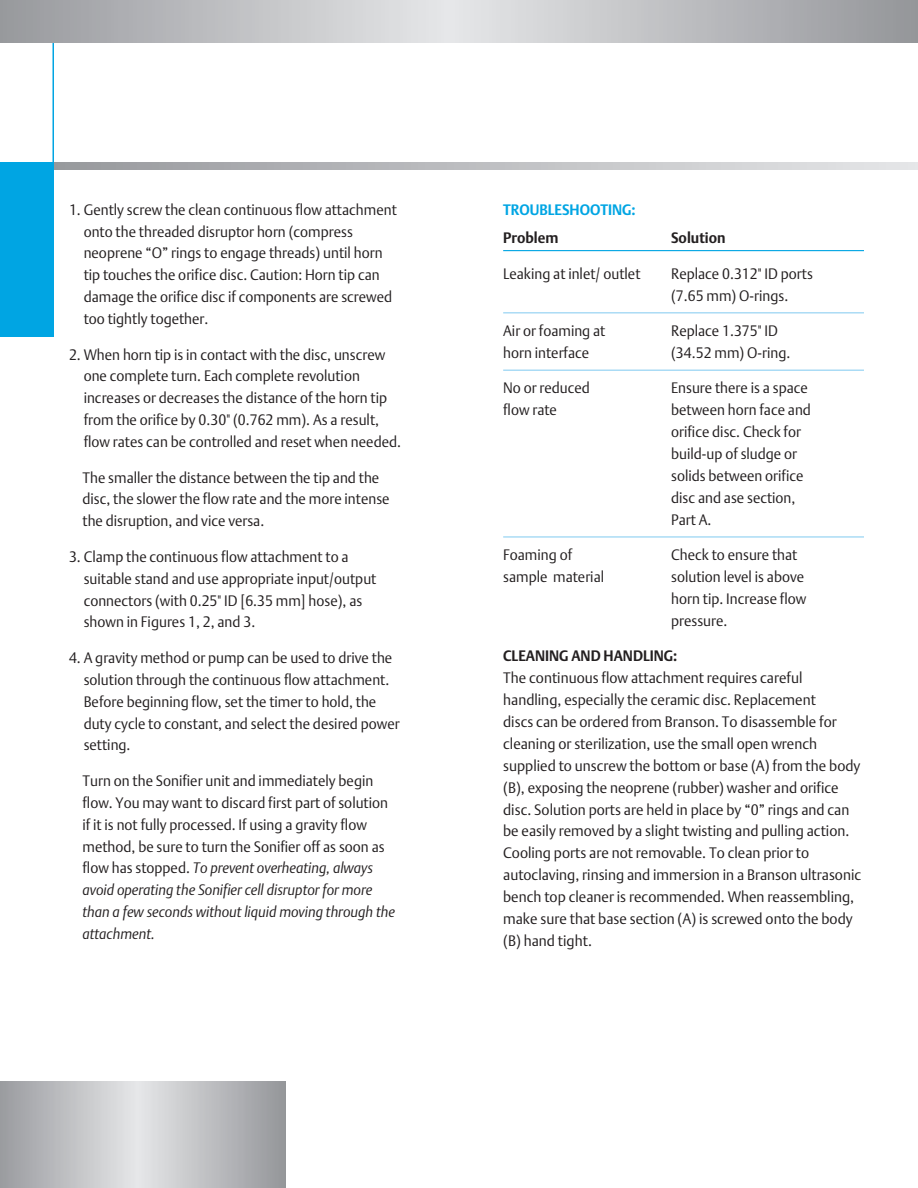
<style>
.page{position:relative;width:918px;height:1188px;background:#fff}
.page>*{position:absolute;margin:0;border:0;box-sizing:border-box;transform-origin:0 0}
.Body_plain{font:15px/21.9px "DTL Argo T Light";color:#231f20;scale:.95 1}
.Body_plain-2{font:700 15px "DTL Argo T";color:#00a5e3;scale:.95 1}
.Body_plain-3{font:700 15px "DTL Argo T";color:#231f20;scale:.95 1}
.s1{font-style:italic}
.s2{font-family:"DTL Argo T";font-weight:700}
</style>
<div class="page">
<svg style="left:54px;top:162px;width:864px;height:7px;background:#bebfc2"></svg>
<hr style="left:52px;top:0;width:2px;height:337px;background:#00a5e3">
<div style="left:0;top:162px;width:54px;height:175px;background:#00a5e3"></div>
<svg style="left:0;top:0;width:918px;height:43px;background:#bdbec1"></svg>
<svg style="left:0;top:1081px;width:285px;height:107px;background:#bebfc2"></svg>
<hr style="left:503px;top:250px;width:361px;height:1px;background:#00a5e3">
<hr style="left:503px;top:312px;width:361px;height:1px;background:#80caf0">
<hr style="left:503px;top:370px;width:361px;height:1px;background:#80caf0">
<hr style="left:503px;top:537px;width:361px;height:1px;background:#80caf0">
<p class="Body_plain" style="left:84px;top:198px;width:331px;text-indent:-15px">1. Gently screw the clean continuous flow attachment onto the threaded disruptor horn (compress neoprene “O” rings to engage threads) until horn tip touches the orifice disc. Caution: Horn tip can damage the orifice disc if components are screwed too tightly together.</p>
<p class="Body_plain" style="left:84px;top:343px;width:336px;text-indent:-15px">2. When horn tip is in contact with the disc, unscrew one complete turn. Each complete revolution increases or decreases the distance of the horn tip from the orifice by 0.30" (0.762 mm). As a result, flow rates can be controlled and reset when needed.</p>
<p class="Body_plain" style="left:82px;top:466px;width:325px">The smaller the distance between the tip and the disc, the slower the flow rate and the more intense the disruption, and vice versa.</p>
<p class="Body_plain" style="left:84px;top:545px;width:310px;text-indent:-15px">3. Clamp the continuous flow attachment to a suitable stand and use appropriate input/output connectors (with 0.25" ID [6.35 mm] hose), as shown in Figures 1, 2, and 3.</p>
<p class="Body_plain" style="left:84px;top:646px;width:334px;text-indent:-15px">4. A gravity method or pump can be used to drive the solution through the continuous flow attachment.<br>Before beginning flow, set the timer to hold, the duty cycle to constant, and select the desired power setting.</p>
<p class="Body_plain" style="left:82px;top:769px;width:330px">Turn on the Sonifier unit and immediately begin flow. You may want to discard first part of solution if it is not fully processed. If using a gravity flow method, be sure to turn the Sonifier off as soon as flow has stopped. <span class="s1">To prevent overheating, always avoid operating the Sonifier cell disruptor for more than a few seconds without liquid moving through the attachment.</span></p>
<p class="Body_plain-2" style="left:503px;top:200px;width:141px">TROUBLESHOOTING:</p>
<p class="Body_plain-3" style="left:503px;top:229px;width:60px">Problem</p>
<p class="Body_plain-3" style="left:671px;top:229px;width:59px">Solution</p>
<p class="Body_plain" style="left:503px;top:262px;width:146px">Leaking at inlet/ outlet</p>
<p class="Body_plain" style="left:671px;top:262px;width:151px">Replace 0.312" ID ports (7.65 mm) O-rings.</p>
<p class="Body_plain" style="left:503px;top:320px;width:109px">Air or foaming at</p>
<p class="Body_plain" style="left:671px;top:320px;width:114px">Replace 1.375" ID</p>
<p class="Body_plain" style="left:503px;top:342px;width:92px">horn interface</p>
<p class="Body_plain" style="left:671px;top:342px;width:127px">(34.52 mm) O-ring.</p>
<p class="Body_plain" style="left:503px;top:377px;width:93px">No or reduced</p>
<p class="Body_plain" style="left:671px;top:377px;width:145px">Ensure there is a space</p>
<p class="Body_plain" style="left:503px;top:399px;width:58px">flow rate</p>
<p class="Body_plain" style="left:671px;top:399px;width:149px">between horn face and orifice disc. Check for build-up of sludge or solids between orifice disc and ase section,<br>Part A.</p>
<p class="Body_plain" style="left:503px;top:544px;width:74px">Foaming of</p>
<p class="Body_plain" style="left:671px;top:544px;width:134px">Check to ensure that</p>
<p class="Body_plain" style="left:503px;top:566px;width:108px">sample material</p>
<p class="Body_plain" style="left:671px;top:566px;width:144px">solution level is above horn tip. Increase flow pressure.</p>
<p class="Body_plain" style="left:503px;top:645px;width:378px"><span class="s2">CLEANING AND HANDLING:<br></span>The continuous flow attachment requires careful handling, especially the ceramic disc. Replacement<br>discs can be ordered from Branson. To disassemble for cleaning or sterilization, use the small open wrench supplied to unscrew the bottom or base (A) from the body (B), exposing the neoprene (rubber) washer and orifice disc. Solution ports are held in place by “0” rings and can be easily removed by a slight twisting and pulling action.<br>Cooling ports are not removable. To clean prior to autoclaving, rinsing and immersion in a Branson ultrasonic bench top cleaner is recommended. When reassembling, make sure that base section (A) is screwed onto the body (B) hand tight.</p>
</div>
